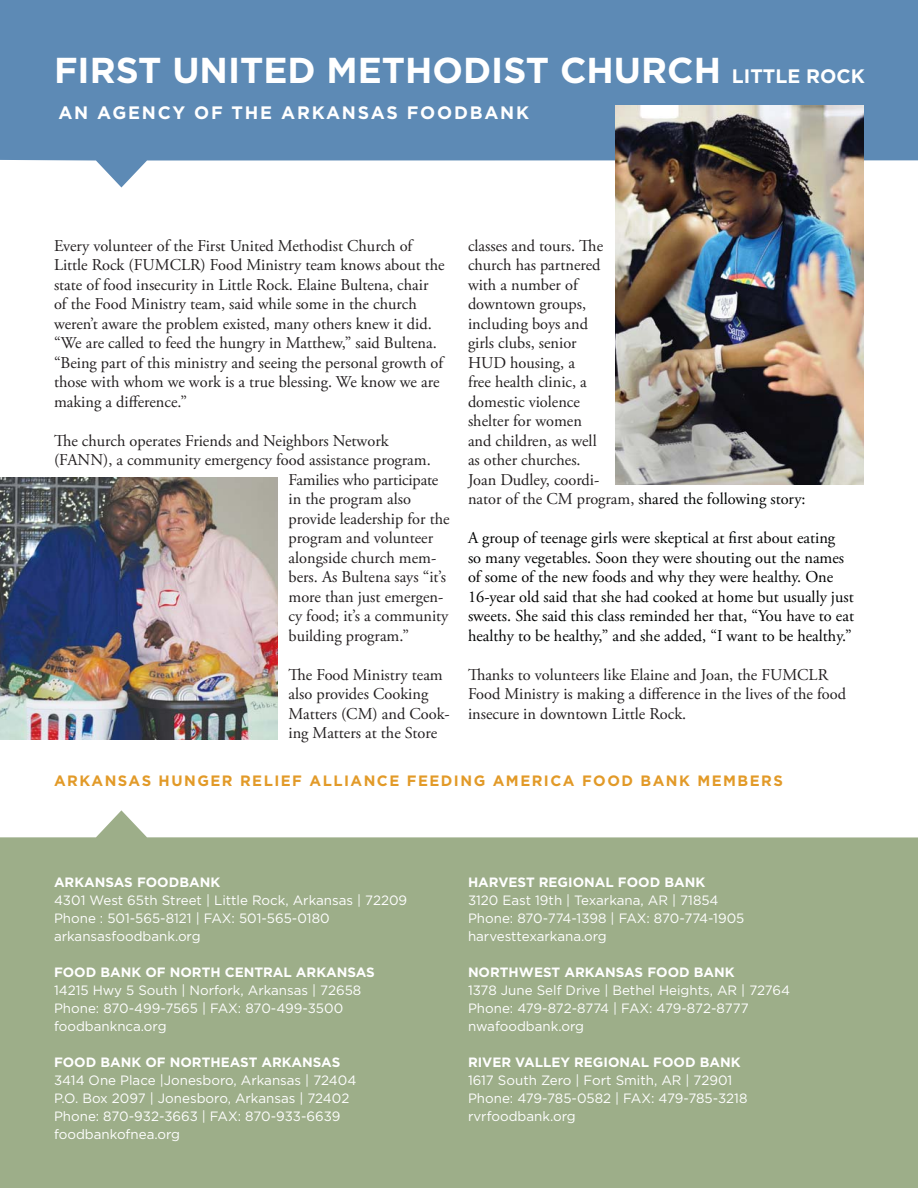
<style>
.page{position:relative;width:918px;height:1188px;background:#fff}
.page>*{position:absolute;margin:0;border:0;box-sizing:border-box;transform-origin:0 0}
.t1{font:700 36px "Gotham";color:#fff}
.t2{font:700 18px "Gotham";letter-spacing:.1em;color:#fff}
.t3{font:16.5px/19.5px "Adobe Garamond Pro";color:#231f20}
.t4{font:16.5px/19.5px "Adobe Garamond Pro";color:#010202}
.t5{font:700 15px "Gotham";letter-spacing:.1em;color:#e29a28}
.t6{font:13.5px/18px "Gotham";color:#fff}
.t7{font:700 13.5px "Gotham";color:#fff}
.s1{font-size:19.5px}
.s2{color:#010202}
</style>
<div class="page">
<svg style="left:0;top:0;width:918px;height:188px;background:#7097bd"></svg>
<svg style="left:0;top:810px;width:918px;height:378px;background:#a3b391"></svg>
<img style="left:616px;top:106px;width:248px;height:378px">
<img style="left:0;top:477px;width:278px;height:263px">
<h1 class="t1" style="left:54px;top:55px;width:812px">FIRST UNITED METHODIST CHURCH <span class="s1">LITTLE ROCK</span></h1>
<p class="t2" style="left:58px;top:105px;width:472px">AN AGENCY OF THE ARKANSAS FOODBANK</p>
<p class="t3" style="left:54px;top:237px;width:392px">Every volunteer of the First United Methodist Church of Little Rock (FUMCLR) Food Ministry team knows about the state of food insecurity in Little Rock. Elaine Bultena, chair of the Food Ministry team, said while some in the church weren’t aware the problem existed, many others knew it did. “We are called to feed the hungry in Matthew,” said Bultena. “Being part of this ministry and seeing the personal growth of those with whom we work is a true blessing. We know we are making a difference.”</p>
<p class="t3" style="left:54px;top:432px;width:336px">The church operates Friends and Neighbors Network</p>
<p class="t3" style="left:54px;top:452px;width:378px">(FANN), a community emergency food assistance program.</p>
<p class="t3" style="left:289px;top:471px;width:151px">Families who participate</p>
<p class="t3" style="left:289px;top:491px;width:124px">in the program also</p>
<p class="t3" style="left:289px;top:510px;width:163px">provide leadership for the</p>
<p class="t3" style="left:289px;top:530px;width:146px">program and volunteer</p>
<p class="t3" style="left:289px;top:549px;width:149px">alongside church mem-</p>
<p class="t3" style="left:289px;top:569px;width:159px">bers. As Bultena says “it’s</p>
<p class="t3" style="left:289px;top:588px;width:156px">more than just emergen-</p>
<p class="t3" style="left:289px;top:608px;width:161px">cy food; it’s a community</p>
<p class="t3" style="left:289px;top:627px;width:122px">building program.”</p>
<p class="t3" style="left:289px;top:666px;width:163px">The Food Ministry team also provides Cooking<br>Matters (CM) and Cook&shy;ing Matters at the Store</p>
<p class="t3" style="left:468px;top:237px;width:339px">classes and tours. The<br>church has partnered<br>with a number of<br>downtown groups,<br>including boys and<br>girls clubs, senior<br>HUD housing, a<br>free health clinic, a<br>domestic violence<br>shelter for women<br>and children, as well<br>as other churches.<br>Joan Dudley, coordi-<br>nator of the CM program, <span class="s2">shared the following story:</span></p>
<p class="t4" style="left:468px;top:530px;width:388px">A group of teenage girls were skeptical at first about eating<br>so many vegetables. Soon they were shouting out the names of some of the new foods and why they were healthy. One 16-year old said that she had cooked at home but usually just sweets. She said this class reminded her that, “You have to eat healthy to be healthy,” and she added, “I want to be healthy.”</p>
<p class="t3" style="left:468px;top:666px;width:380px">Thanks to volunteers like Elaine and Joan, the FUMCLR<br>Food Ministry is making a difference in the lives of the food insecure in downtown Little Rock.</p>
<p class="t5" style="left:54px;top:775px;width:731px">ARKANSAS HUNGER RELIEF ALLIANCE FEEDING AMERICA FOOD BANK MEMBERS</p>
<p class="t7" style="left:54px;top:876px;width:168px">ARKANSAS FOODBANK</p>
<p class="t6" style="left:54px;top:892px;width:355px">4301 West 65th Street | Little Rock, Arkansas | 72209<br>Phone : 501-565-8121 | FAX: 501-565-0180 arkansasfoodbank.org</p>
<p class="t7" style="left:54px;top:966px;width:322px">FOOD BANK OF NORTH CENTRAL ARKANSAS</p>
<p class="t6" style="left:54px;top:982px;width:309px">14215 Hwy 5 South | Norfork, Arkansas | 72658<br>Phone: 870-499-7565 | FAX: 870-499-3500 foodbanknca.org</p>
<p class="t7" style="left:54px;top:1056px;width:288px">FOOD BANK OF NORTHEAST ARKANSAS</p>
<p class="t6" style="left:54px;top:1072px;width:304px">3414 One Place |Jonesboro, Arkansas | 72404<br>P.O. Box 2097 | Jonesboro, Arkansas | 72402<br>Phone: 870-932-3663 | FAX: 870-933-6639 foodbankofnea.org</p>
<p class="t7" style="left:468px;top:876px;width:239px">HARVEST REGIONAL FOOD BANK</p>
<p class="t6" style="left:468px;top:892px;width:278px">3120 East 19th | Texarkana, AR | 71854<br>Phone: 870-774-1398 | FAX: 870-774-1905 harvesttexarkana.org</p>
<p class="t7" style="left:468px;top:966px;width:268px">NORTHWEST ARKANSAS FOOD BANK</p>
<p class="t6" style="left:468px;top:982px;width:324px">1378 June Self Drive | Bethel Heights, AR | 72764<br>Phone: 479-872-8774 | FAX: 479-872-8777 nwafoodbank.org</p>
<p class="t7" style="left:468px;top:1056px;width:274px">RIVER VALLEY REGIONAL FOOD BANK</p>
<p class="t6" style="left:468px;top:1072px;width:281px">1617 South Zero | Fort Smith, AR | 72901<br>Phone: 479-785-0582 | FAX: 479-785-3218 rvrfoodbank.org</p>
</div>
